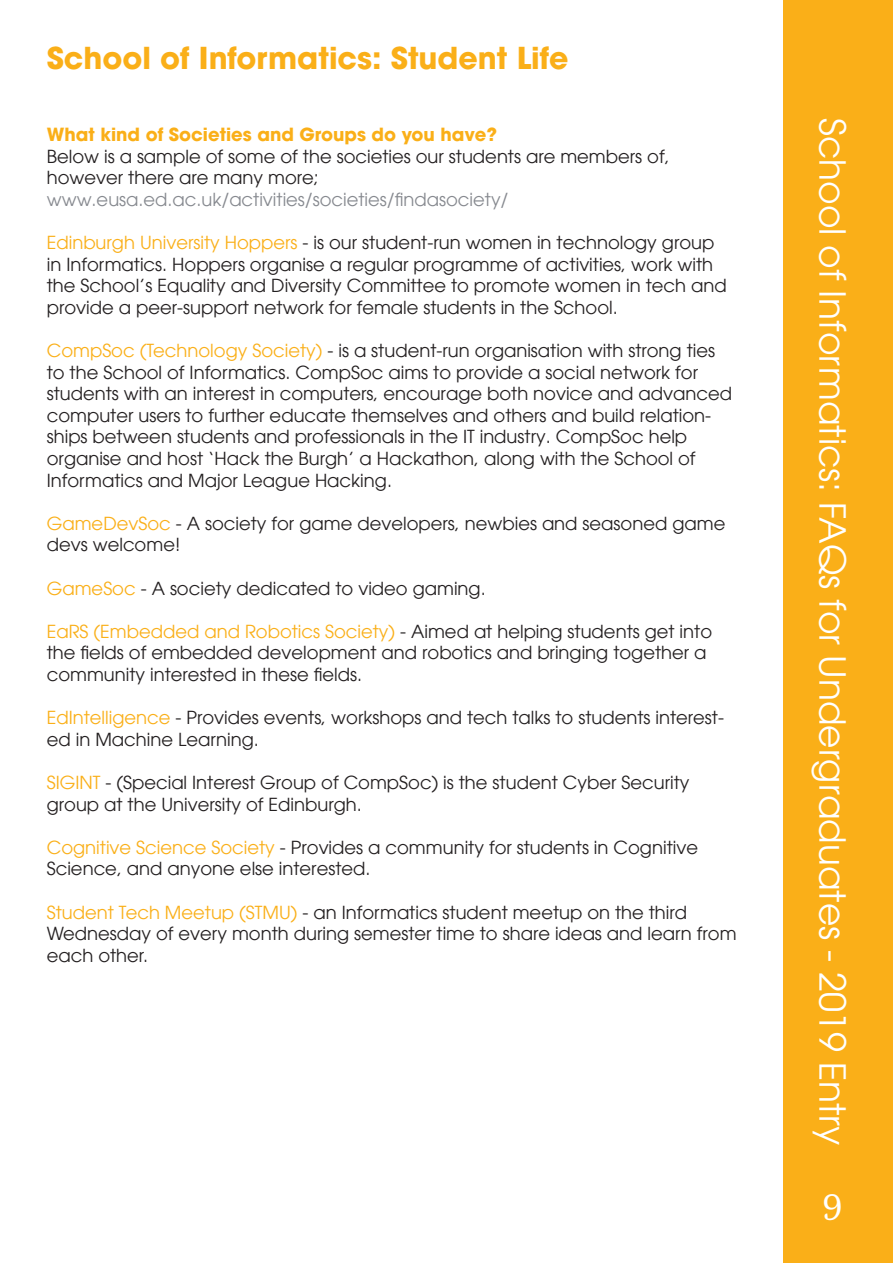
<style>
.page{position:relative;width:893px;height:1263px;background:#fff}
.page>*{position:absolute;margin:0;border:0;box-sizing:border-box;transform-origin:0 0}
.t1{font:39.3px "Bagatela";color:#fff}
.t2{font:36px "Avant Garde LT";color:#fff}
.t3{font:700 30px "Avant Garde LT";color:#faaf18}
.t4{font:18px/21.6px "Avant Garde LT";color:#231f20}
.t5{font:18px "Avant Garde LT";color:#86898f}
.t6{font:700 18px "Avant Garde LT";color:#faaf18}
.s1{color:#faaf18}
</style>
<div class="page">
<div style="left:784px;top:0;width:109px;height:1263px;background:#faaf18"></div>
<p class="t3" style="left:47px;top:38px;width:523px">School of Informatics: Student Life</p>
<p class="t6" style="left:47px;top:123px;width:452px">What kind of Societies and Groups do you have?</p>
<p class="t4" style="left:47px;top:145px;width:624px">Below is a sample of some of the societies our students are members of, however there are many more;</p>
<p class="t5" style="left:47px;top:188px;width:463px">www.eusa.ed.ac.uk/activities/societies/findasociety/</p>
<p class="t4" style="left:47px;top:231px;width:681px"><span class="s1">Edinburgh University Hoppers</span> - is our student-run women in technology group in Informatics. Hoppers organise a regular programme of activities, work with the School’s Equality and Diversity Committee to promote women in tech and provide a peer-support network for female students in the School.</p>
<p class="t4" style="left:47px;top:339px;width:687px"><span class="s1">CompSoc (Technology Society)</span> - is a student-run organisation with strong ties to the School of Informatics. CompSoc aims to provide a social network for students with an interest in computers, encourage both novice and advanced computer users to further educate themselves and others and build relation&shy;ships between students and professionals in the IT industry. CompSoc help organise and host ‘Hack the Burgh’ a Hackathon, along with the School of Informatics and Major League Hacking.</p>
<p class="t4" style="left:47px;top:512px;width:680px"><span class="s1">GameDevSoc</span> - A society for game developers, newbies and seasoned game devs welcome!</p>
<p class="t4" style="left:47px;top:577px;width:440px"><span class="s1">GameSoc</span> - A society dedicated to video gaming.</p>
<p class="t4" style="left:47px;top:620px;width:667px"><span class="s1">EaRS (Embedded and Robotics Society)</span> - Aimed at helping students get into the fields of embedded development and robotics and bringing together a community interested in these fields.</p>
<p class="t4" style="left:47px;top:707px;width:679px"><span class="s1">EdIntelligence</span> - Provides events, workshops and tech talks to students interest&shy;ed in Machine Learning.</p>
<p class="t4" style="left:47px;top:771px;width:644px"><span class="s1">SIGINT</span> - (Special Interest Group of CompSoc) is the student Cyber Security group at the University of Edinburgh.</p>
<p class="t4" style="left:47px;top:836px;width:653px"><span class="s1">Cognitive Science Society</span> - Provides a community for students in Cognitive<br>Science, and anyone else interested.</p>
<p class="t4" style="left:47px;top:901px;width:691px"><span class="s1">Student Tech Meetup (STMU)</span> - an Informatics student meetup on the third<br>Wednesday of every month during semester time to share ideas and learn from each other.</p>
<p class="t2" style="left:854px;top:118px;width:1029px;rotate:90deg">School of Informatics: FAQs for Undergraduates - 2019 Entry</p>
<p class="t1" style="left:822px;top:1178px;width:22px">9</p>
</div>
